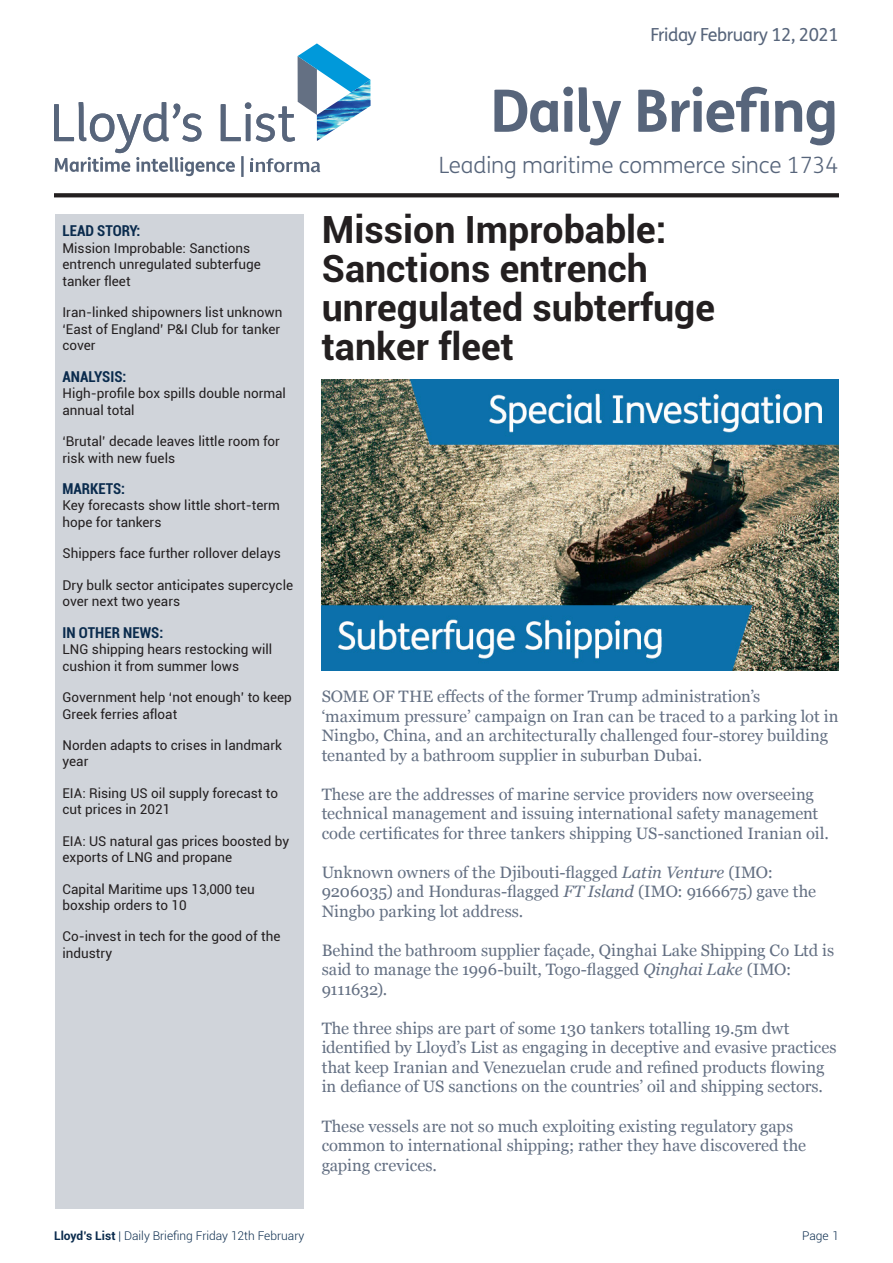
<style>
.page{position:relative;width:893px;height:1263px;background:#fff}
.page>*{position:absolute;margin:0;border:0;box-sizing:border-box;transform-origin:0 0}
.t1{font:700 58.5px "FS Me";letter-spacing:-.025em;color:#57657b}
.Headline_1{font:700 37.5px/39px "Roboto";color:#231f20}
.t2{font:300 22.5px "FS Me";letter-spacing:-.005em;color:#57657b}
.t3{font:18px "FS Me";letter-spacing:-.025em;color:#57657b}
.Body_Copy_First_page{font:16.5px/19.5px "Georgia";color:#647083}
.Contents_header{font:700 condensed 15px "Roboto";color:#0a2b4d}
.Contents_body{font:13.5px/16.5px "Roboto";color:#231f20}
.t4{font:300 12px "Roboto";color:#0a2b4d}
.s1{font-style:italic}
.s2{font-weight:700}
</style>
<div class="page">
<svg style="left:54px;top:43px;width:316px;height:134px"></svg>
<svg style="left:54px;top:193px;width:785px;height:4px;background:#2d292a"></svg>
<img style="left:322px;top:380px;width:517px;height:290px">
<div style="left:55px;top:215px;width:249px;height:994px;background:#d0d4da"></div>
<p class="t3" style="left:650px;top:22px;width:190px">Friday February 12, 2021</p>
<p class="Contents_header" style="left:63px;top:221px;width:79px">LEAD STORY:</p>
<p class="Contents_body" style="left:63px;top:239px;width:200px">Mission Improbable: Sanctions entrench unregulated subterfuge tanker fleet</p>
<p class="Contents_body" style="left:63px;top:304px;width:221px">Iran-linked shipowners list unknown ‘East of England’ P&amp;I Club for tanker cover</p>
<p class="Contents_header" style="left:63px;top:366px;width:65px">ANALYSIS:</p>
<p class="Contents_body" style="left:63px;top:385px;width:225px">High-profile box spills double normal annual total</p>
<p class="Contents_body" style="left:63px;top:432px;width:219px">‘Brutal’ decade leaves little room for risk with new fuels</p>
<p class="Contents_header" style="left:63px;top:478px;width:64px">MARKETS:</p>
<p class="Contents_body" style="left:63px;top:497px;width:219px">Key forecasts show little short-term hope for tankers</p>
<p class="Contents_body" style="left:63px;top:545px;width:220px">Shippers face further rollover delays</p>
<p class="Contents_body" style="left:63px;top:576px;width:232px">Dry bulk sector anticipates supercycle over next two years</p>
<p class="Contents_header" style="left:63px;top:622px;width:102px">IN OTHER NEWS:</p>
<p class="Contents_body" style="left:63px;top:641px;width:211px">LNG shipping hears restocking will cushion it from summer lows</p>
<p class="Contents_body" style="left:63px;top:688px;width:231px">Government help ‘not enough’ to keep<br>Greek ferries afloat</p>
<p class="Contents_body" style="left:63px;top:736px;width:221px">Norden adapts to crises in landmark year</p>
<p class="Contents_body" style="left:63px;top:784px;width:217px">EIA: Rising US oil supply forecast to cut prices in 2021</p>
<p class="Contents_body" style="left:63px;top:832px;width:228px">EIA: US natural gas prices boosted by exports of LNG and propane</p>
<p class="Contents_body" style="left:63px;top:880px;width:194px">Capital Maritime ups 13,000 teu boxship orders to 10</p>
<p class="Contents_body" style="left:63px;top:928px;width:219px">Co-invest in tech for the good of the industry</p>
<p class="t1" style="left:490px;top:66px;width:350px">Daily Briefing</p>
<p class="t2" style="left:439px;top:150px;width:401px">Leading maritime commerce since 1734</p>
<p class="Headline_1" style="left:322px;top:208px;width:395px">Mission Improbable:<br>Sanctions entrench unregulated subterfuge tanker fleet</p>
<p class="Body_Copy_First_page" style="left:322px;top:686px;width:518px">SOME OF THE effects of the former Trump administration’s ‘maximum pressure’ campaign on Iran can be traced to a parking lot in Ningbo, China, and an architecturally challenged four-storey building tenanted by a bathroom supplier in suburban Dubai.</p>
<p class="Body_Copy_First_page" style="left:322px;top:784px;width:509px">These are the addresses of marine service providers now overseeing technical management and issuing international safety management code certificates for three tankers shipping US-sanctioned Iranian oil.</p>
<p class="Body_Copy_First_page" style="left:322px;top:862px;width:496px">Unknown owners of the Djibouti-flagged <span class="s1">Latin Venture</span> (IMO:<br>9206035) and Honduras-flagged <span class="s1">FT Island</span> (IMO: 9166675) gave the<br>Ningbo parking lot address.</p>
<p class="Body_Copy_First_page" style="left:322px;top:940px;width:514px">Behind the bathroom supplier façade, Qinghai Lake Shipping Co Ltd is said to manage the 1996-built, Togo-flagged <span class="s1">Qinghai Lake</span> (IMO:<br>9111632).</p>
<p class="Body_Copy_First_page" style="left:322px;top:1018px;width:517px">The three ships are part of some 130 tankers totalling 19.5m dwt identified by Lloyd’s List as engaging in deceptive and evasive practices that keep Iranian and Venezuelan crude and refined products flowing in defiance of US sanctions on the countries’ oil and shipping sectors.</p>
<p class="Body_Copy_First_page" style="left:322px;top:1115px;width:486px">These vessels are not so much exploiting existing regulatory gaps common to international shipping; rather they have discovered the gaping crevices.</p>
<p class="t4" style="left:54px;top:1228px;width:252px"><span class="s2">Lloyd’s List</span> | Daily Briefing Friday 12th February</p>
<p class="t4" style="left:802px;top:1228px;width:38px">Page 1</p>
</div>
